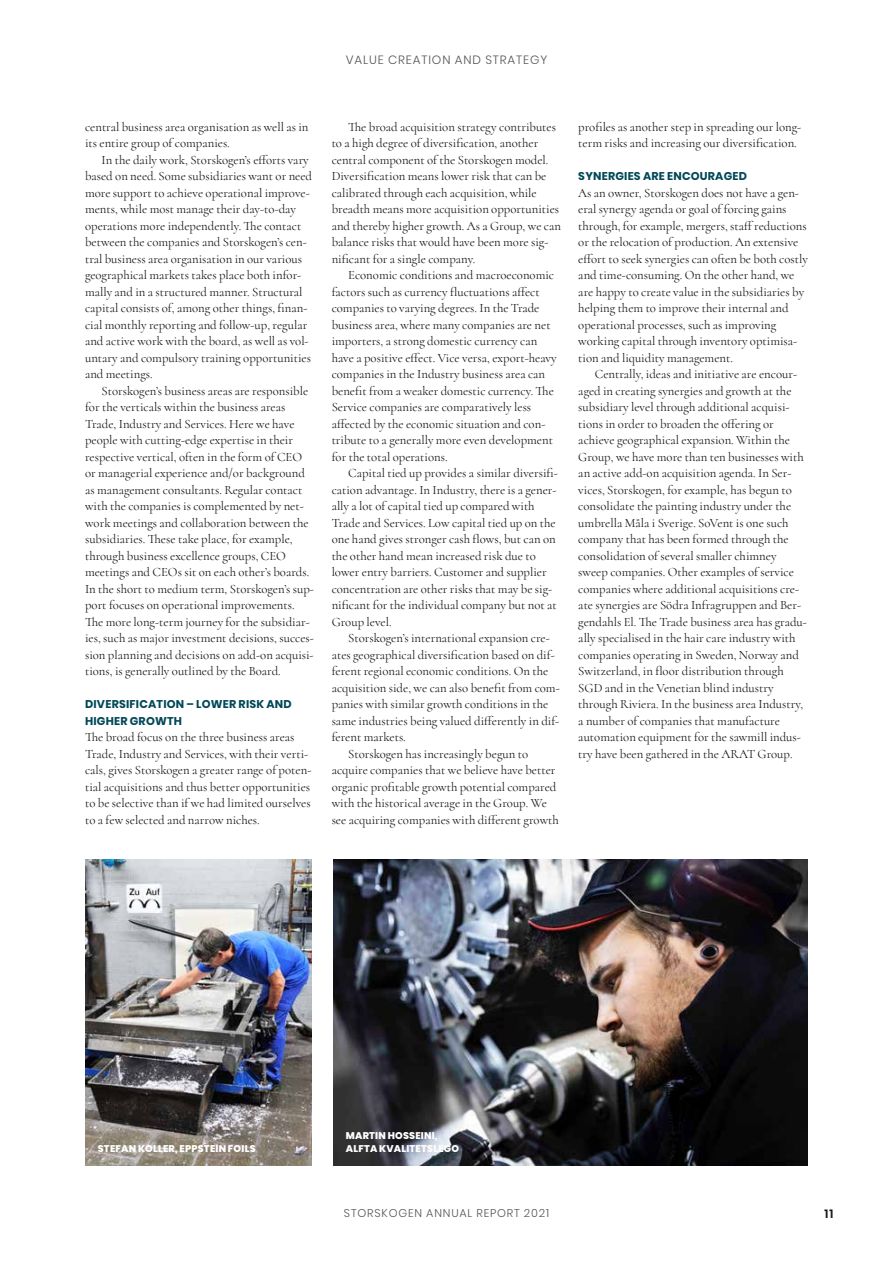
<style>
.page{position:relative;width:893px;height:1263px;background:#fff}
.page>*{position:absolute;margin:0;border:0;box-sizing:border-box;transform-origin:0 0}
.t1{font:12.75px/16.5px "Cormorant";color:#181716}
.t2{font:300 12px "Poppins";color:#565655}
.t3{font:600 12px "Poppins";color:#181716}
.t4{font:700 11.25px/16.5px "Poppins";letter-spacing:.02em;color:#004857}
.t5{font:300 11.25px "Poppins";letter-spacing:.075em;color:#565655}
.t6{font:800 9.75px/13.5px "Poppins";letter-spacing:.02em;color:#fff}
</style>
<div class="page">
<img style="left:85px;top:859px;width:227px;height:306px">
<img style="left:333px;top:859px;width:475px;height:306px">
<p class="t2" style="left:346px;top:53px;width:17px">VALUE</p>
<p class="t2" style="left:388px;top:53px;width:9px">CREATION</p>
<p class="t2" style="left:455px;top:53px;width:10px">AND</p>
<p class="t2" style="left:485px;top:53px;width:9px">STRATEGY</p>
<p class="t1" style="left:85px;top:118px;width:225px">central business area organisation as well as in its entire group of companies.</p>
<p class="t1" style="left:85px;top:151px;width:229px;text-indent:16px">In the daily work, Storskogen’s efforts vary based on need. Some subsidiaries want or need more support to achieve operational improve&shy;ments, while most manage their day-to-day operations more independently. The contact between the companies and Storskogen’s cen&shy;tral business area organisation in our various geographical markets takes place both infor&shy;mally and in a structured manner. Structural capital consists of, among other things, finan&shy;cial monthly reporting and follow-up, regular and active work with the board, as well as vol&shy;untary and compulsory training opportunities and meetings.</p>
<p class="t1" style="left:85px;top:382px;width:230px;text-indent:16px">Storskogen’s business areas are responsible for the verticals within the business areas Trade, Industry and Services. Here we have people with cutting-edge expertise in their respective vertical, often in the form of CEO or managerial experience and/or background as management consultants. Regular contact with the companies is complemented by net&shy;work meetings and collaboration between the subsidiaries. These take place, for example, through business excellence groups, CEO meetings and CEOs sit on each other’s boards.<br>In the short to medium term, Storskogen’s sup&shy;port focuses on operational improvements.<br>The more long-term journey for the subsidiar&shy;ies, such as major investment decisions, succes&shy;sion planning and decisions on add-on acquisi&shy;tions, is generally outlined by the Board.</p>
<p class="t4" style="left:85px;top:696px;width:208px">DIVERSIFICATION – LOWER RISK AND<br>HIGHER GROWTH</p>
<p class="t1" style="left:85px;top:729px;width:228px">The broad focus on the three business areas Trade, Industry and Services, with their verti&shy;cals, gives Storskogen a greater range of poten&shy;tial acquisitions and thus better opportunities to be selective than if we had limited ourselves to a few selected and narrow niches.</p>
<p class="t1" style="left:332px;top:118px;width:231px;text-indent:16px">The broad acquisition strategy contributes to a high degree of diversification, another central component of the Storskogen model.<br>Diversification means lower risk that can be calibrated through each acquisition, while breadth means more acquisition opportunities and thereby higher growth. As a Group, we can balance risks that would have been more sig&shy;nificant for a single company.</p>
<p class="t1" style="left:332px;top:267px;width:226px;text-indent:16px">Economic conditions and macroeconomic factors such as currency fluctuations affect companies to varying degrees. In the Trade business area, where many companies are net importers, a strong domestic currency can have a positive effect. Vice versa, export-heavy companies in the Industry business area can benefit from a weaker domestic currency. The Service companies are comparatively less affected by the economic situation and con&shy;tribute to a generally more even development for the total operations.</p>
<p class="t1" style="left:332px;top:465px;width:228px;text-indent:16px">Capital tied up provides a similar diversifi&shy;cation advantage. In Industry, there is a gener&shy;ally a lot of capital tied up compared with Trade and Services. Low capital tied up on the one hand gives stronger cash flows, but can on the other hand mean increased risk due to lower entry barriers. Customer and supplier concentration are other risks that may be sig&shy;nificant for the individual company but not at Group level.</p>
<p class="t1" style="left:348px;top:630px;width:203px">Storskogen’s international expansion cre-</p>
<p class="t1" style="left:332px;top:646px;width:225px">ates geographical diversification based on dif-</p>
<p class="t1" style="left:332px;top:663px;width:218px">ferent regional economic conditions. On the</p>
<p class="t1" style="left:332px;top:679px;width:230px">acquisition side, we can also benefit from com-</p>
<p class="t1" style="left:332px;top:696px;width:218px">panies with similar growth conditions in the</p>
<p class="t1" style="left:332px;top:712px;width:229px">same industries being valued differently in dif-</p>
<p class="t1" style="left:332px;top:729px;width:76px">ferent markets.</p>
<p class="t1" style="left:348px;top:745px;width:182px">Storskogen has increasingly begun to</p>
<p class="t1" style="left:332px;top:762px;width:225px">acquire companies that we believe have better</p>
<p class="t1" style="left:332px;top:778px;width:226px">organic profitable growth potential compared</p>
<p class="t1" style="left:332px;top:795px;width:217px">with the historical average in the Group. We</p>
<p class="t1" style="left:332px;top:811px;width:229px">see acquiring companies with different growth</p>
<p class="t1" style="left:578px;top:118px;width:225px">profiles as another step in spreading our long&shy;term risks and increasing our diversification.</p>
<p class="t4" style="left:578px;top:168px;width:170px">SYNERGIES ARE ENCOURAGED</p>
<p class="t1" style="left:578px;top:184px;width:231px">As an owner, Storskogen does not have a gen&shy;eral synergy agenda or goal of forcing gains through, for example, mergers, staff reductions or the relocation of production. An extensive effort to seek synergies can often be both costly and time-consuming. On the other hand, we are happy to create value in the subsidiaries by helping them to improve their internal and operational processes, such as improving working capital through inventory optimisa&shy;tion and liquidity management.</p>
<p class="t1" style="left:578px;top:366px;width:230px;text-indent:16px">Centrally, ideas and initiative are encour&shy;aged in creating synergies and growth at the subsidiary level through additional acquisi&shy;tions in order to broaden the offering or achieve geographical expansion. Within the Group, we have more than ten businesses with an active add-on acquisition agenda. In Ser&shy;vices, Storskogen, for example, has begun to consolidate the painting industry under the umbrella Måla i Sverige. SoVent is one such company that has been formed through the consolidation of several smaller chimney sweep companies. Other examples of service companies where additional acquisitions cre&shy;ate synergies are Södra Infragruppen and Ber&shy;gendahls El. The Trade business area has gradu&shy;ally specialised in the hair care industry with companies operating in Sweden, Norway and Switzerland, in floor distribution through SGD and in the Venetian blind industry through Riviera. In the business area Industry, a number of companies that manufacture automation equipment for the sawmill indus&shy;try have been gathered in the ARAT Group.</p>
<p class="t6" style="left:98px;top:1142px;width:159px">STEFAN KOLLER, EPPSTEIN FOILS</p>
<p class="t6" style="left:346px;top:1129px;width:115px">MARTIN HOSSEINI,<br>ALFTA KVALITETSLEGO</p>
<p class="t5" style="left:344px;top:1207px;width:207px">STORSKOGEN ANNUAL REPORT 2021</p>
<p class="t3" style="left:825px;top:1207px;width:10px">11</p>
</div>
